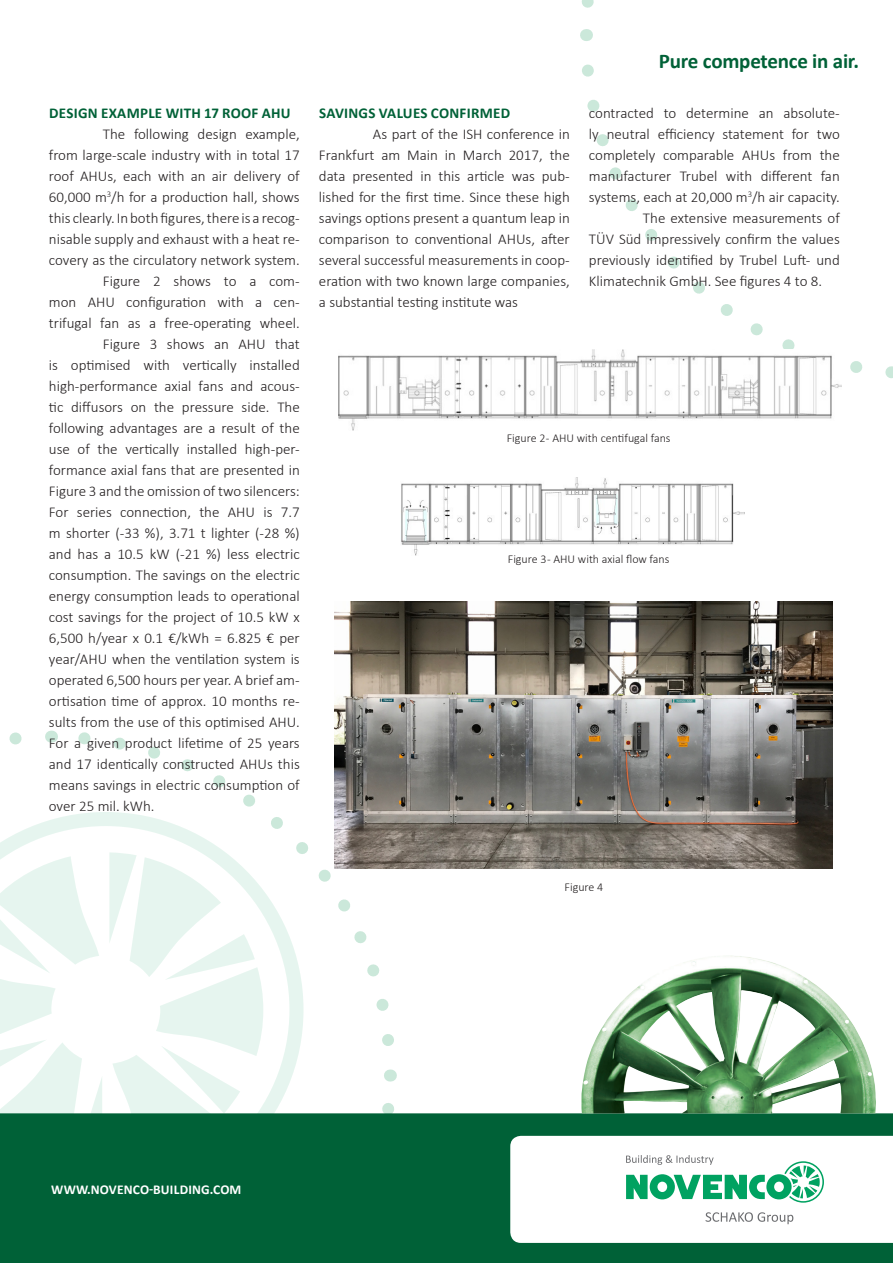
<style>
.page{position:relative;width:893px;height:1263px;background:#fff}
.page>*{position:absolute;margin:0;border:0;box-sizing:border-box;transform-origin:0 0}
.t1{font:700 21px "Calibri";letter-spacing:-.01em;color:#006137}
.body{font:300 15px "Calibri";color:#231f20}
.body-2{font:700 15px "Calibri";letter-spacing:.02em;color:#006137}
.t2{font:700 13.5px "Calibri";letter-spacing:.015em;color:#fff}
.t3{font:300 12px "Calibri";color:#231f20}
</style>
<div class="page">
<svg style="left:582px;top:64px;width:311px;height:315px"></svg>
<svg style="left:580px;top:0;width:14px;height:41px"></svg>
<svg style="left:113px;top:1053px;width:144px;height:28px"></svg>
<svg style="left:119px;top:1081px;width:275px;height:32px"></svg>
<svg style="left:102px;top:729px;width:292px;height:324px"></svg>
<svg style="left:390px;top:1069px;width:1px;height:12px"></svg>
<svg style="left:0;top:730px;width:102px;height:383px"></svg>
<div style="left:0;top:1113px;width:893px;height:150px;background:#006137"></div>
<svg style="left:510px;top:1128px;width:383px;height:115px"></svg>
<img style="left:581px;top:955px;width:295px;height:158px">
<img style="left:339px;top:349px;width:502px;height:81px">
<img style="left:401px;top:477px;width:344px;height:79px">
<img style="left:335px;top:602px;width:497px;height:267px">
<p class="body-2" style="left:49px;top:102px;width:243px">DESIGN EXAMPLE WITH 17 ROOF AHU</p>
<p class="body" style="left:103px;top:124px;width:198px">The following design example,</p>
<p class="body" style="left:49px;top:145px;width:252px">from large-scale industry with in total 17</p>
<p class="body" style="left:49px;top:166px;width:252px">roof AHUs, each with an air delivery of</p>
<p class="body" style="left:49px;top:187px;width:252px">60,000 m<sup>3</sup>/h for a production hall, shows</p>
<p class="body" style="left:49px;top:208px;width:252px">this clearly. In both figures, there is a recog-</p>
<p class="body" style="left:49px;top:229px;width:252px">nisable supply and exhaust with a heat re-</p>
<p class="body" style="left:49px;top:250px;width:252px">covery as the circulatory network system.</p>
<p class="body" style="left:103px;top:271px;width:198px">Figure 2 shows to a com-</p>
<p class="body" style="left:49px;top:292px;width:252px">mon AHU configuration with a cen-</p>
<p class="body" style="left:49px;top:313px;width:252px">trifugal fan as a free-operating wheel.</p>
<p class="body" style="left:103px;top:334px;width:198px">Figure 3 shows an AHU that</p>
<p class="body" style="left:49px;top:355px;width:252px">is optimised with vertically installed</p>
<p class="body" style="left:49px;top:376px;width:252px">high-performance axial fans and acous-</p>
<p class="body" style="left:49px;top:397px;width:252px">tic diffusors on the pressure side. The</p>
<p class="body" style="left:49px;top:418px;width:252px">following advantages are a result of the</p>
<p class="body" style="left:49px;top:439px;width:252px">use of the vertically installed high-per-</p>
<p class="body" style="left:49px;top:460px;width:252px">formance axial fans that are presented in</p>
<p class="body" style="left:49px;top:481px;width:252px">Figure 3 and the omission of two silencers:</p>
<p class="body" style="left:49px;top:502px;width:252px">For series connection, the AHU is 7.7</p>
<p class="body" style="left:49px;top:523px;width:252px">m shorter (-33 %), 3.71 t lighter (-28 %)</p>
<p class="body" style="left:49px;top:544px;width:252px">and has a 10.5 kW (-21 %) less electric</p>
<p class="body" style="left:49px;top:565px;width:252px">consumption. The savings on the electric</p>
<p class="body" style="left:49px;top:586px;width:252px">energy consumption leads to operational</p>
<p class="body" style="left:49px;top:607px;width:252px">cost savings for the project of 10.5 kW x</p>
<p class="body" style="left:49px;top:628px;width:252px">6,500 h/year x 0.1 €/kWh = 6.825 € per</p>
<p class="body" style="left:49px;top:649px;width:252px">year/AHU when the ventilation system is</p>
<p class="body" style="left:49px;top:670px;width:252px">operated 6,500 hours per year. A brief am-</p>
<p class="body" style="left:49px;top:691px;width:252px">ortisation time of approx. 10 months re-</p>
<p class="body" style="left:49px;top:712px;width:252px">sults from the use of this optimised AHU.</p>
<p class="body" style="left:49px;top:733px;width:252px">For a given product lifetime of 25 years</p>
<p class="body" style="left:49px;top:754px;width:252px">and 17 identically constructed AHUs this</p>
<p class="body" style="left:49px;top:775px;width:252px">means savings in electric consumption of</p>
<p class="body" style="left:49px;top:796px;width:107px">over 25 mil. kWh.</p>
<p class="body-2" style="left:319px;top:102px;width:193px">SAVINGS VALUES CONFIRMED</p>
<p class="body" style="left:373px;top:124px;width:198px">As part of the ISH conference in</p>
<p class="body" style="left:319px;top:145px;width:252px">Frankfurt am Main in March 2017, the</p>
<p class="body" style="left:319px;top:166px;width:252px">data presented in this article was pub-</p>
<p class="body" style="left:319px;top:187px;width:252px">lished for the first time. Since these high</p>
<p class="body" style="left:319px;top:208px;width:252px">savings options present a quantum leap in</p>
<p class="body" style="left:319px;top:229px;width:252px">comparison to conventional AHUs, after</p>
<p class="body" style="left:319px;top:250px;width:252px">several successful measurements in coop-</p>
<p class="body" style="left:319px;top:271px;width:252px">eration with two known large companies,</p>
<p class="body" style="left:319px;top:292px;width:201px">a substantial testing institute was</p>
<p class="t1" style="left:659px;top:46px;width:202px">Pure competence in air.</p>
<p class="body" style="left:589px;top:103px;width:252px">contracted to determine an absolute-</p>
<p class="body" style="left:589px;top:124px;width:252px">ly neutral efficiency statement for two</p>
<p class="body" style="left:589px;top:145px;width:252px">completely comparable AHUs from the</p>
<p class="body" style="left:589px;top:166px;width:252px">manufacturer Trubel with different fan</p>
<p class="body" style="left:589px;top:187px;width:252px">systems, each at 20,000 m<sup>3</sup>/h air capacity.</p>
<p class="body" style="left:643px;top:208px;width:198px">The extensive measurements of</p>
<p class="body" style="left:589px;top:229px;width:252px">TÜV Süd impressively confirm the values</p>
<p class="body" style="left:589px;top:250px;width:252px">previously identified by Trubel Luft- und</p>
<p class="body" style="left:589px;top:271px;width:235px">Klimatechnik GmbH. See figures 4 to 8.</p>
<p class="t3" style="left:507px;top:430px;width:165px">Figure 2 - AHU with centifugal fans</p>
<p class="t3" style="left:508px;top:552px;width:163px">Figure 3 - AHU with axial flow fans</p>
<p class="t3" style="left:565px;top:879px;width:40px">Figure 4</p>
<p class="t2" style="left:51px;top:1180px;width:192px">WWW.NOVENCO-BUILDING.COM</p>
</div>
